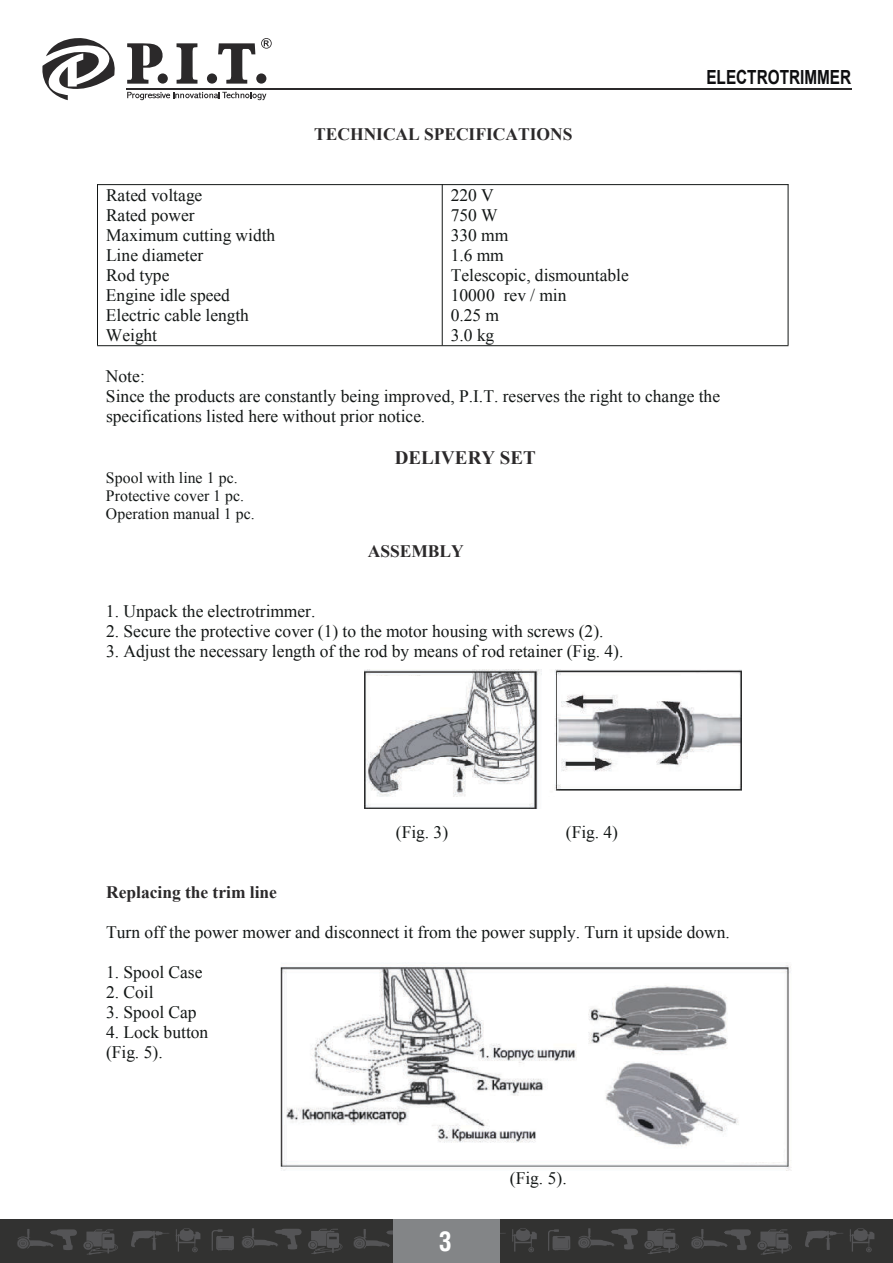
<style>
.page{position:relative;width:893px;height:1263px;background:#fff}
.page>*{position:absolute;margin:0;border:0;box-sizing:border-box;transform-origin:0 0}
.t1{font:700 27.6px "Helios Cond";color:#fff}
.t2{font:700 19.5px "Arial";color:#0e0e10;scale:.79 1}
.t3{font:700 19.05px "Times New Roman";letter-spacing:.005em;color:#2b292a}
.t4{font:17.55px/20.1px "Times New Roman";color:#131716}
.t5{font:700 17.55px "Times New Roman";color:#2b292a}
.t6{font:15.75px/18.3px "Times New Roman";color:#131716}
</style>
<div class="page">
<hr style="left:126px;top:88px;width:726px;height:2px;background:#2b292a">
<svg style="left:42px;top:38px;width:73px;height:62px"></svg>
<svg style="left:177px;top:43px;width:20px;height:41px"></svg>
<svg style="left:218px;top:43px;width:37px;height:41px"></svg>
<svg style="left:127px;top:43px;width:36px;height:41px"></svg>
<div style="left:158px;top:73px;width:10px;height:11px;background:#2b292a;border-radius:50%"></div>
<div style="left:207px;top:73px;width:10px;height:11px;background:#2b292a;border-radius:50%"></div>
<div style="left:256px;top:73px;width:10px;height:11px;background:#2b292a;border-radius:50%"></div>
<svg style="left:261px;top:38px;width:11px;height:11px"></svg>
<svg style="left:127px;top:92px;width:139px;height:8px"></svg>
<div style="left:0;top:1219px;width:893px;height:44px;background:#323231"></div>
<svg style="left:175px;top:1228px;width:25px;height:24px"></svg>
<svg style="left:131px;top:1230px;width:38px;height:20px"></svg>
<svg style="left:83px;top:1229px;width:35px;height:26px"></svg>
<svg style="left:17px;top:1229px;width:60px;height:21px"></svg>
<svg style="left:212px;top:1229px;width:22px;height:22px"></svg>
<svg style="left:308px;top:1229px;width:34px;height:25px"></svg>
<svg style="left:242px;top:1228px;width:60px;height:21px"></svg>
<svg style="left:512px;top:1228px;width:25px;height:24px"></svg>
<svg style="left:353px;top:1229px;width:41px;height:21px"></svg>
<svg style="left:548px;top:1229px;width:22px;height:22px"></svg>
<svg style="left:644px;top:1229px;width:35px;height:25px"></svg>
<svg style="left:578px;top:1228px;width:60px;height:21px"></svg>
<svg style="left:849px;top:1228px;width:25px;height:24px"></svg>
<svg style="left:805px;top:1230px;width:38px;height:20px"></svg>
<svg style="left:757px;top:1229px;width:35px;height:26px"></svg>
<svg style="left:691px;top:1229px;width:60px;height:21px"></svg>
<div style="left:394px;top:1219px;width:106px;height:44px;background:#838587"></div>
<hr style="left:97px;top:184px;width:691px;height:1px;background:#131716">
<hr style="left:97px;top:345px;width:691px;height:1px;background:#131716">
<hr style="left:97px;top:184px;width:1px;height:161px;background:#131716">
<hr style="left:442px;top:184px;width:1px;height:161px;background:#131716">
<hr style="left:788px;top:184px;width:1px;height:161px;background:#131716">
<img style="left:365px;top:670px;width:376px;height:138px">
<img style="left:280px;top:965px;width:511px;height:205px">
<div style="left:370px;top:676px;width:58px;height:20px;background:#fff"></div>
<div style="left:681px;top:675px;width:57px;height:20px;background:#fff"></div>
<div style="left:725px;top:1142px;width:58px;height:20px;background:#fff"></div>
<p class="t5" style="left:314px;top:128px;width:260px">TECHNICAL SPECIFICATIONS</p>
<p class="t2" style="left:706px;top:66px;width:185px">ELECTROTRIMMER</p>
<p class="t4" style="left:106px;top:187px;width:171px">Rated voltage<br>Rated power<br>Maximum cutting width<br>Line diameter<br>Rod type<br>Engine idle speed<br>Electric cable length<br>Weight</p>
<p class="t4" style="left:451px;top:187px;width:180px">220 V<br>750 W<br>330 mm<br>1.6 mm<br>Telescopic, dismountable<br>10000 rev / min<br>0.25 m<br>3.0 kg</p>
<p class="t4" style="left:106px;top:368px;width:616px">Note:<br>Since the products are constantly being improved, P.I.T. reserves the right to change the specifications listed here without prior notice.</p>
<p class="t3" style="left:395px;top:451px;width:143px">DELIVERY SET</p>
<p class="t6" style="left:106px;top:470px;width:150px">Spool with line 1 pc.<br>Protective cover 1 pc.<br>Operation manual 1 pc.</p>
<p class="t5" style="left:368px;top:545px;width:97px">ASSEMBLY</p>
<p class="t4" style="left:106px;top:603px;width:211px">1. Unpack the electrotrimmer.</p>
<p class="t4" style="left:106px;top:623px;width:499px">2. Secure the protective cover (1) to the motor housing with screws (2).</p>
<p class="t4" style="left:106px;top:643px;width:519px">3. Adjust the necessary length of the rod by means of rod retainer (Fig. 4).</p>
<p class="t4" style="left:396px;top:823px;width:54px">(Fig. 3)</p>
<p class="t4" style="left:566px;top:823px;width:54px">(Fig. 4)</p>
<p class="t5" style="left:106px;top:886px;width:172px">Replacing the trim line</p>
<p class="t4" style="left:106px;top:923px;width:625px">Turn off the power mower and disconnect it from the power supply. Turn it upside down.</p>
<p class="t4" style="left:106px;top:963px;width:98px">1. Spool Case</p>
<p class="t4" style="left:106px;top:984px;width:49px">2. Coil</p>
<p class="t4" style="left:106px;top:1004px;width:92px">3. Spool Cap</p>
<p class="t4" style="left:106px;top:1024px;width:104px">4. Lock button (Fig. 5).</p>
<h1 class="t1" style="left:438px;top:1226px;width:15px">3</h1>
<p class="t4" style="left:510px;top:1170px;width:58px">(Fig. 5).</p>
</div>
